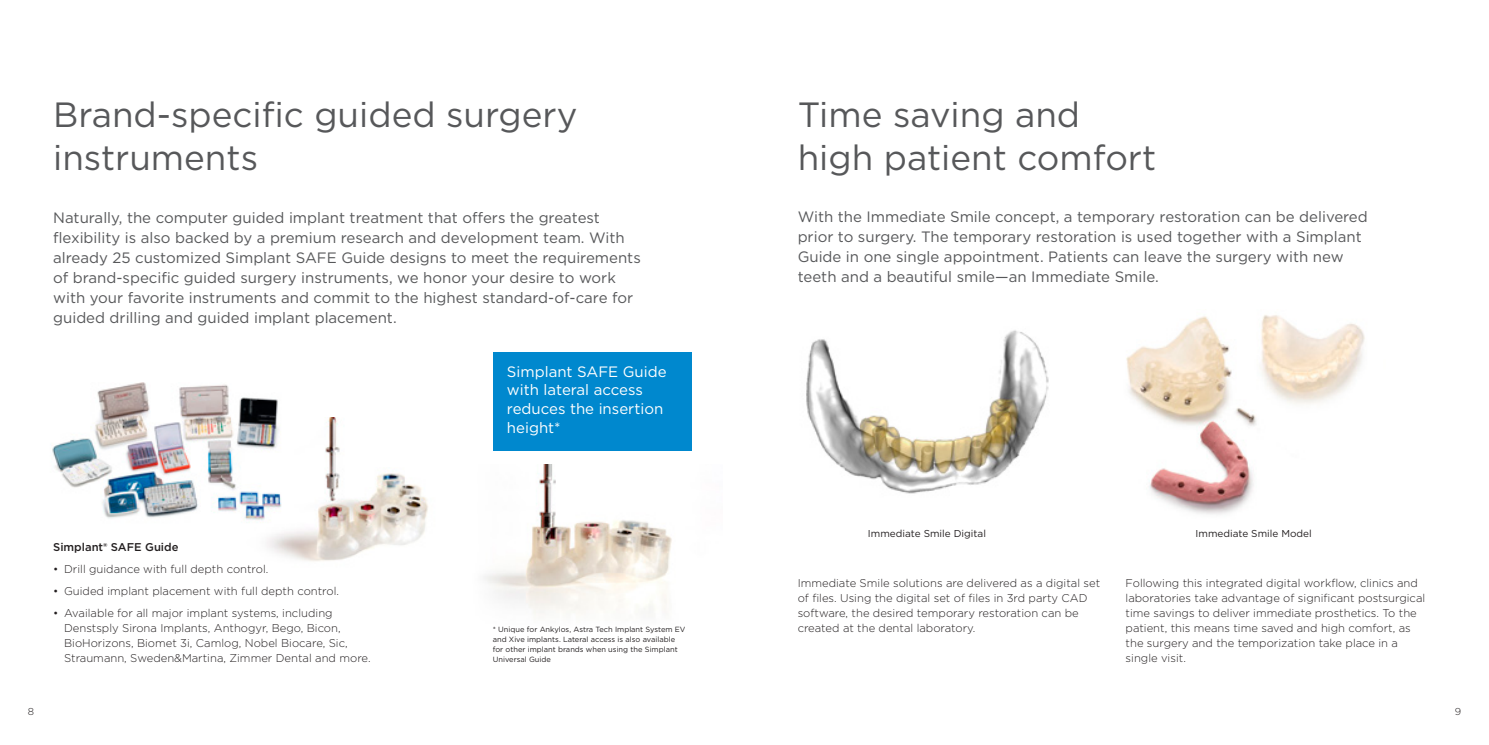
<style>
.page{position:relative;width:1489px;height:745px;background:#fff}
.page>*{position:absolute;margin:0;border:0;box-sizing:border-box;transform-origin:0 0}
.t1{font:35px/42.5px "Gotham";color:#57585a}
.t2{font:15px/20px "Gotham";color:#57585a}
.t3{font:15px/18.8px "Gotham";color:#fff}
.t4{font:300 11.25px/15px "Gotham";color:#231f20}
.t5{font:500 11.25px "Gotham";color:#231f20}
.t6{font:10px "Gotham";color:#231f20}
.t7{font:300 10px "Gotham";color:#231f20}
.t8{font:7.5px/10px "Gotham";color:#231f20}
</style>
<div class="page">
<div style="left:492px;top:352px;width:199px;height:98px;background:#0088ce"></div>
<img style="left:484px;top:464px;width:188px;height:151px">
<img style="left:267px;top:417px;width:161px;height:144px">
<img style="left:52px;top:382px;width:241px;height:147px">
<img style="left:806px;top:330px;width:243px;height:164px">
<img style="left:1126px;top:315px;width:239px;height:199px">
<h1 class="t1" style="left:53px;top:93px;width:526px">Brand-specific guided surgery instruments</h1>
<p class="t2" style="left:53px;top:207px;width:589px">Naturally, the computer guided implant treatment that offers the greatest flexibility is also backed by a premium research and development team. With already 25 customized Simplant SAFE Guide designs to meet the requirements of brand-specific guided surgery instruments, we honor your desire to work with your favorite instruments and commit to the highest standard-of-care for guided drilling and guided implant placement.</p>
<p class="t5" style="left:53px;top:539px;width:127px">Simplant® SAFE Guide</p>
<p class="t4" style="left:53px;top:561px;width:217px">• Drill guidance with full depth control.</p>
<p class="t4" style="left:53px;top:583px;width:287px">• Guided implant placement with full depth control.</p>
<p class="t4" style="left:64px;top:605px;width:308px;text-indent:-11px">• Available for all major implant systems, including Denstsply Sirona Implants, Anthogyr, Bego, Bicon, BioHorizons, Biomet 3i, Camlog, Nobel Biocare, Sic, Straumann, Sweden&amp;Martina, Zimmer Dental and more.</p>
<h2 class="t3" style="left:507px;top:361px;width:161px">Simplant SAFE Guide with lateral access reduces the insertion height*</h2>
<p class="t8" style="left:493px;top:624px;width:194px">* Unique for Ankylos, Astra Tech Implant System EV and Xive implants. Lateral access is also available for other implant brands when using the Simplant Universal Guide</p>
<h1 class="t1" style="left:797px;top:93px;width:360px">Time saving and high patient comfort</h1>
<p class="t2" style="left:797px;top:206px;width:571px">With the Immediate Smile concept, a temporary restoration can be delivered prior to surgery. The temporary restoration is used together with a Simplant Guide in one single appointment. Patients can leave the surgery with new teeth and a beautiful smile—an Immediate Smile.</p>
<p class="t6" style="left:868px;top:527px;width:119px">Immediate Smile Digital</p>
<p class="t6" style="left:1195px;top:527px;width:118px">Immediate Smile Model</p>
<p class="t4" style="left:797px;top:575px;width:304px">Immediate Smile solutions are delivered as a digital set of files. Using the digital set of files in 3rd party CAD software, the desired temporary restoration can be created at the dental laboratory.</p>
<p class="t4" style="left:1125px;top:575px;width:301px">Following this integrated digital workflow, clinics and laboratories take advantage of significant postsurgical time savings to deliver immediate prosthetics. To the patient, this means time saved and high comfort, as the surgery and the temporization take place in a single visit.</p>
<p class="t7" style="left:28px;top:704px;width:8px">8</p>
<p class="t7" style="left:1454px;top:704px;width:8px">9</p>
</div>
